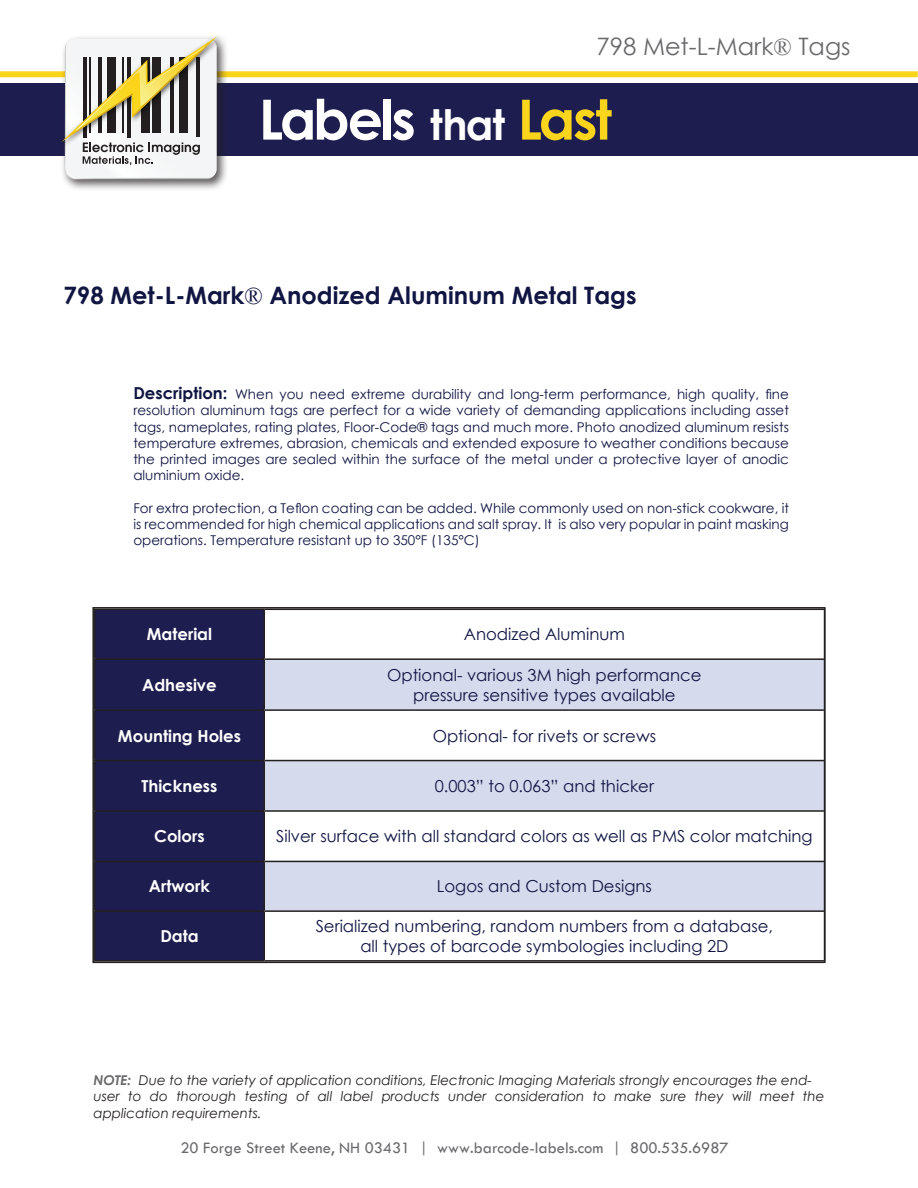
<style>
.page{position:relative;width:918px;height:1188px;background:#fff}
.page>*{position:absolute;margin:0;border:0;box-sizing:border-box;transform-origin:0 0}
.t1{font:700 55.5px "Century Gothic";letter-spacing:-.045em;color:#fff}
.t2{font:700 24px "Century Gothic";color:#101542}
.t3{font:24px "Century Gothic";color:#69696c}
.t4{font:16.5px/19.5px "Century Gothic";color:#101542;text-align:center}
.t5{font:16.5px "Tw Cen";color:#69696c}
.t6{font:700 16.5px "Century Gothic";color:#fff}
.t7{font:13.5px/16.2px "Century Gothic";color:#101542;text-align:justify}
.t8{font:italic 13.5px/16.2px "Century Gothic";color:#231f20}
.s1{font-family:"Times New Roman"}
.s2{font-size:42px}
.s3{color:#fbd41c}
.s4{font-family:"Times New Roman";font-weight:400}
.s5{font-weight:700;font-size:16.5px}
.s6{font-weight:700;color:#69696c}
</style>
<div class="page">
<div style="left:95px;top:610px;width:169px;height:350px;background:#1e1d4f"></div>
<svg style="left:265px;top:610px;width:558px;height:150px"></svg>
<div style="left:264px;top:659px;width:561px;height:51px;background:#d6daed"></div>
<div style="left:265px;top:761px;width:558px;height:49px;background:#d6daed"></div>
<div style="left:265px;top:860px;width:558px;height:50px;background:#d6daed"></div>
<hr style="left:264px;top:760px;width:561px;height:1px;background:#231f20">
<hr style="left:264px;top:810px;width:561px;height:2px;background:#231f20">
<hr style="left:264px;top:861px;width:561px;height:1px;background:#231f20">
<hr style="left:264px;top:610px;width:1px;height:48px;background:#231f20">
<hr style="left:264px;top:862px;width:1px;height:48px;background:#231f20">
<hr style="left:264px;top:912px;width:1px;height:48px;background:#231f20">
<hr style="left:94px;top:658px;width:170px;height:2px;background:#231f20">
<hr style="left:94px;top:709px;width:170px;height:2px;background:#231f20">
<hr style="left:94px;top:760px;width:170px;height:1px;background:#231f20">
<hr style="left:94px;top:810px;width:170px;height:2px;background:#231f20">
<hr style="left:94px;top:861px;width:170px;height:1px;background:#231f20">
<hr style="left:94px;top:910px;width:170px;height:2px;background:#231f20">
<hr style="left:264px;top:660px;width:1px;height:49px;background:#231f20">
<hr style="left:264px;top:658px;width:561px;height:2px;background:#231f20">
<hr style="left:264px;top:711px;width:1px;height:49px;background:#231f20">
<hr style="left:264px;top:761px;width:1px;height:49px;background:#231f20">
<hr style="left:264px;top:812px;width:1px;height:49px;background:#231f20">
<hr style="left:264px;top:709px;width:561px;height:2px;background:#231f20">
<hr style="left:264px;top:910px;width:561px;height:2px;background:#231f20">
<div style="left:92px;top:607px;width:734px;height:356px;border:2px solid #231f20"></div>
<div style="left:0;top:84px;width:918px;height:72px;background:#1e1d4f"></div>
<div style="left:0;top:71px;width:918px;height:6px;background:#fbd41c"></div>
<div style="left:58px;top:33px;width:172px;height:158px;background:#231f20;opacity:.75"></div>
<img style="left:56px;top:33px;width:167px;height:118px">
<svg style="left:61px;top:36px;width:157px;height:143px"></svg>
<p class="t3" style="left:596px;top:30px;width:256px">798 Met-L-Mark<span class="s1">®</span> Tags</p>
<p class="t1" style="left:259px;top:77px;width:355px">Labels <span class="s2">that</span> <span class="s3">Last</span></p>
<p class="t2" style="left:64px;top:277px;width:575px">798 Met-L-Mark<span class="s4">®</span> Anodized Aluminum Metal Tags</p>
<p class="t7" style="left:133px;top:386px;width:657px"><span class="s5">Description:</span> When you need extreme durability and long-term performance, high quality, fine resolution aluminum tags are perfect for a wide variety of demanding applications including asset tags, nameplates, rating plates, Floor-Code® tags and much more. Photo anodized aluminum resists temperature extremes, abrasion, chemicals and extended exposure to weather conditions because the printed images are sealed within the surface of the metal under a protective layer of anodic aluminium oxide.</p>
<p class="t7" style="left:133px;top:499px;width:657px">For extra protection, a Teflon coating can be added. While commonly used on non-stick cookware, it is recommended for high chemical applications and salt spray. It is also very popular in paint masking operations. Temperature resistant up to 350°F (135°C)</p>
<p class="t6" style="left:147px;top:622px;width:67px">Material</p>
<p class="t4" style="left:464px;top:624px;width:163px">Anodized Aluminum</p>
<p class="t6" style="left:142px;top:672px;width:76px">Adhesive</p>
<p class="t4" style="left:387px;top:665px;width:316px">Optional- various 3M high performance pressure sensitive types available</p>
<p class="t6" style="left:118px;top:723px;width:125px">Mounting Holes</p>
<p class="t4" style="left:433px;top:726px;width:225px">Optional- for rivets or screws</p>
<p class="t6" style="left:142px;top:773px;width:77px">Thickness</p>
<p class="t4" style="left:435px;top:776px;width:221px">0.003” to 0.063” and thicker</p>
<p class="t6" style="left:154px;top:824px;width:52px">Colors</p>
<p class="t4" style="left:276px;top:826px;width:538px">Silver surface with all standard colors as well as PMS color matching</p>
<p class="t6" style="left:149px;top:874px;width:63px">Artwork</p>
<p class="t4" style="left:437px;top:877px;width:217px">Logos and Custom Designs</p>
<p class="t6" style="left:160px;top:924px;width:40px">Data</p>
<p class="t4" style="left:316px;top:916px;width:459px">Serialized numbering, random numbers from a database, all types of barcode symbologies including 2D</p>
<p class="t8" style="left:94px;top:1072px;width:720px"><span class="s6">NOTE:</span> Due to the variety of application conditions, Electronic Imaging Materials strongly encourages the end-</p>
<p class="t8" style="left:94px;top:1088px;width:732px">user to do thorough testing of all label products under consideration to make sure they will meet the application requirements.</p>
<p class="t5" style="left:181px;top:1138px;width:550px">20 Forge Street Keene, NH 03431 | www.barcode-labels.com | 800.535.6987</p>
</div>
